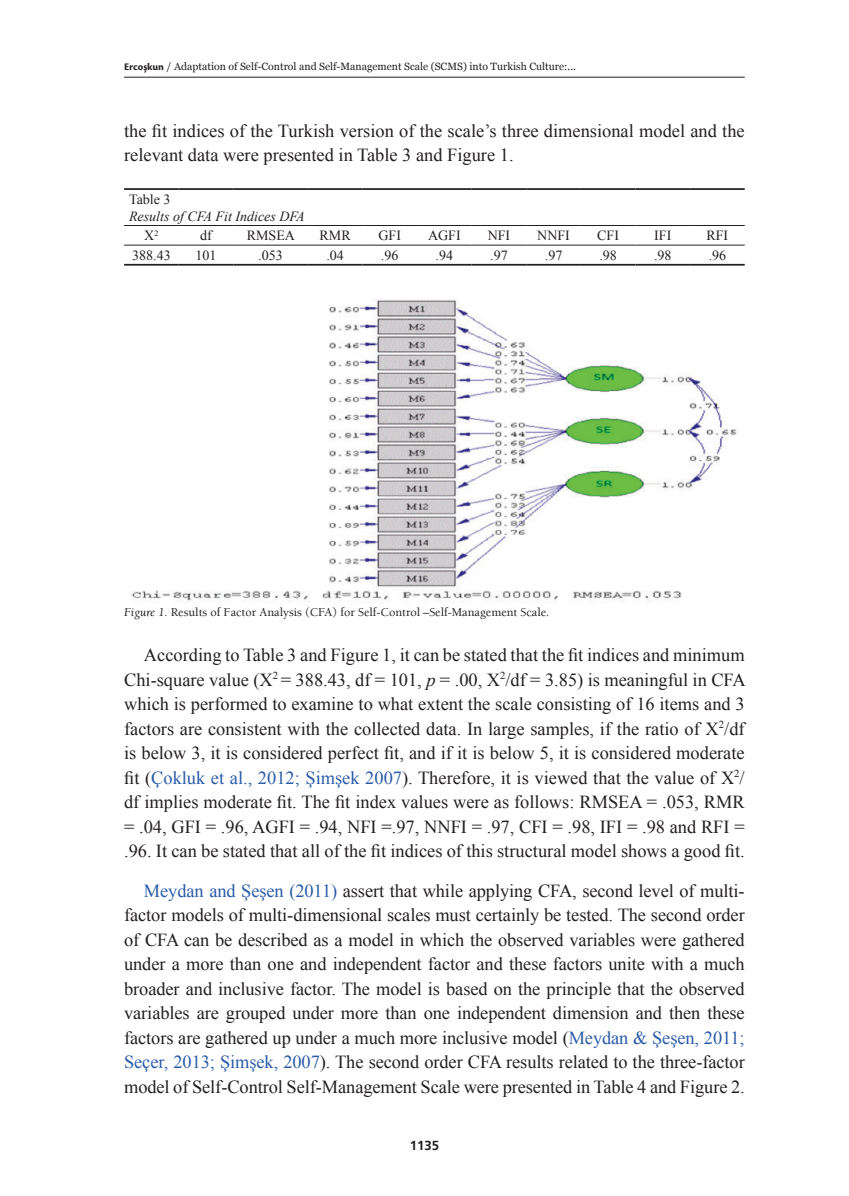
<style>
.page{position:relative;width:849px;height:1196px;background:#fff}
.page>*{position:absolute;margin:0;border:0;box-sizing:border-box;transform-origin:0 0}
.t1{font:18.38px/24.5px "Times New Roman";color:#231f20;text-align:justify}
.t2{font:14px "Times New Roman";color:#231f20}
.t3{font:italic 14px "Times New Roman";color:#231f20}
.t4{font:700 13.12px "Frutiger LT Std";color:#231f20}
.t5{font:500 12.25px "Berkeley Oldstyle";color:#231f20}
.t6{font:10.5px "Georgia";color:#231f20}
.s1{font-family:"Cronos Pro Bold Capt"}
.s2{font-weight:400;font-style:italic}
.s3{font-style:italic}
.s4{color:#295ba8}
</style>
<div class="page">
<hr style="left:124px;top:77px;width:620px;height:1px;background:#231f20">
<hr style="left:124px;top:188px;width:55px;height:2px;background:#231f20">
<hr style="left:179px;top:188px;width:54px;height:2px;background:#231f20">
<hr style="left:233px;top:188px;width:75px;height:2px;background:#231f20">
<hr style="left:308px;top:188px;width:54px;height:2px;background:#231f20">
<hr style="left:362px;top:188px;width:55px;height:2px;background:#231f20">
<hr style="left:417px;top:188px;width:54px;height:2px;background:#231f20">
<hr style="left:471px;top:188px;width:55px;height:2px;background:#231f20">
<hr style="left:526px;top:188px;width:54px;height:2px;background:#231f20">
<hr style="left:580px;top:188px;width:55px;height:2px;background:#231f20">
<hr style="left:635px;top:188px;width:55px;height:2px;background:#231f20">
<hr style="left:690px;top:188px;width:54px;height:2px;background:#231f20">
<hr style="left:124px;top:264px;width:55px;height:2px;background:#231f20">
<hr style="left:179px;top:264px;width:54px;height:2px;background:#231f20">
<hr style="left:233px;top:264px;width:75px;height:2px;background:#231f20">
<hr style="left:308px;top:264px;width:54px;height:2px;background:#231f20">
<hr style="left:362px;top:264px;width:55px;height:2px;background:#231f20">
<hr style="left:417px;top:264px;width:54px;height:2px;background:#231f20">
<hr style="left:471px;top:264px;width:55px;height:2px;background:#231f20">
<hr style="left:526px;top:264px;width:54px;height:2px;background:#231f20">
<hr style="left:580px;top:264px;width:55px;height:2px;background:#231f20">
<hr style="left:635px;top:264px;width:55px;height:2px;background:#231f20">
<hr style="left:690px;top:264px;width:54px;height:2px;background:#231f20">
<hr style="left:124px;top:225px;width:55px;height:1px;background:#231f20">
<hr style="left:179px;top:225px;width:54px;height:1px;background:#231f20">
<hr style="left:233px;top:225px;width:75px;height:1px;background:#231f20">
<hr style="left:308px;top:225px;width:54px;height:1px;background:#231f20">
<hr style="left:362px;top:225px;width:55px;height:1px;background:#231f20">
<hr style="left:417px;top:225px;width:54px;height:1px;background:#231f20">
<hr style="left:471px;top:225px;width:55px;height:1px;background:#231f20">
<hr style="left:526px;top:225px;width:54px;height:1px;background:#231f20">
<hr style="left:580px;top:225px;width:55px;height:1px;background:#231f20">
<hr style="left:635px;top:225px;width:55px;height:1px;background:#231f20">
<hr style="left:690px;top:225px;width:54px;height:1px;background:#231f20">
<hr style="left:124px;top:245px;width:55px;height:1px;background:#231f20">
<hr style="left:179px;top:245px;width:54px;height:1px;background:#231f20">
<hr style="left:233px;top:245px;width:75px;height:1px;background:#231f20">
<hr style="left:308px;top:245px;width:54px;height:1px;background:#231f20">
<hr style="left:362px;top:245px;width:55px;height:1px;background:#231f20">
<hr style="left:417px;top:245px;width:54px;height:1px;background:#231f20">
<hr style="left:471px;top:245px;width:55px;height:1px;background:#231f20">
<hr style="left:526px;top:245px;width:54px;height:1px;background:#231f20">
<hr style="left:580px;top:245px;width:55px;height:1px;background:#231f20">
<hr style="left:635px;top:245px;width:55px;height:1px;background:#231f20">
<hr style="left:690px;top:245px;width:54px;height:1px;background:#231f20">
<img style="left:131px;top:299px;width:606px;height:303px">
<p class="t6" style="left:124px;top:59px;width:453px"><span class="s1">Ercoşkun</span> / Adaptation of Self-Control and Self-Management Scale (SCMS) into Turkish Culture:...</p>
<p class="t1" style="left:124px;top:118px;width:622px">the fit indices of the Turkish version of the scale’s three dimensional model and the relevant data were presented in Table 3 and Figure 1.</p>
<p class="t2" style="left:129px;top:190px;width:43px">Table 3</p>
<p class="t3" style="left:129px;top:206px;width:177px">Results of CFA Fit Indices DFA</p>
<p class="t2" style="left:144px;top:226px;width:16px">X<sup>2</sup></p>
<p class="t2" style="left:200px;top:226px;width:13px">df</p>
<p class="t2" style="left:247px;top:226px;width:50px">RMSEA</p>
<p class="t2" style="left:319px;top:226px;width:33px">RMR</p>
<p class="t2" style="left:378px;top:226px;width:24px">GFI</p>
<p class="t2" style="left:428px;top:226px;width:34px">AGFI</p>
<p class="t2" style="left:487px;top:226px;width:24px">NFI</p>
<p class="t2" style="left:537px;top:226px;width:34px">NNFI</p>
<p class="t2" style="left:597px;top:226px;width:23px">CFI</p>
<p class="t2" style="left:654px;top:226px;width:19px">IFI</p>
<p class="t2" style="left:706px;top:226px;width:23px">RFI</p>
<p class="t2" style="left:132px;top:246px;width:40px">388.43</p>
<p class="t2" style="left:195px;top:246px;width:22px">101</p>
<p class="t2" style="left:258px;top:246px;width:26px">.053</p>
<p class="t2" style="left:326px;top:246px;width:19px">.04</p>
<p class="t2" style="left:381px;top:246px;width:19px">.96</p>
<p class="t2" style="left:435px;top:246px;width:19px">.94</p>
<p class="t2" style="left:490px;top:246px;width:19px">.97</p>
<p class="t2" style="left:544px;top:246px;width:19px">.97</p>
<p class="t2" style="left:599px;top:246px;width:19px">.98</p>
<p class="t2" style="left:653px;top:246px;width:19px">.98</p>
<p class="t2" style="left:708px;top:246px;width:19px">.96</p>
<p class="t5" style="left:124px;top:604px;width:426px"><span class="s2">Figure 1.</span> Results of Factor Analysis (CFA) for Self-Control –Self-Management Scale.</p>
<p class="t1" style="left:124px;top:642px;width:623px;text-indent:20px">According to Table 3 and Figure 1, it can be stated that the fit indices and minimum Chi-square value (X<sup>2</sup> = 388.43, df = 101, <span class="s3">p</span> = .00, X<sup>2</sup>/df = 3.85) is meaningful in CFA which is performed to examine to what extent the scale consisting of 16 items and 3 factors are consistent with the collected data. In large samples, if the ratio of X<sup>2</sup>/df is below 3, it is considered perfect fit, and if it is below 5, it is considered moderate fit (<span class="s4">Çokluk et al., 2012; Şimşek 2007</span>). Therefore, it is viewed that the value of X<sup>2</sup>/ df implies moderate fit. The fit index values were as follows: RMSEA = .053, RMR = .04, GFI = .96, AGFI = .94, NFI =.97, NNFI = .97, CFI = .98, IFI = .98 and RFI = .96. It can be stated that all of the fit indices of this structural model shows a good fit.</p>
<p class="t1" style="left:124px;top:877px;width:622px;text-indent:20px"><span class="s4">Meydan and Şeşen (2011)</span> assert that while applying CFA, second level of multi&shy;factor models of multi-dimensional scales must certainly be tested. The second order of CFA can be described as a model in which the observed variables were gathered under a more than one and independent factor and these factors unite with a much broader and inclusive factor. The model is based on the principle that the observed variables are grouped under more than one independent dimension and then these factors are gathered up under a much more inclusive model (<span class="s4">Meydan &amp; Şeşen, 2011; Seçer, 2013; Şimşek, 2007</span>). The second order CFA results related to the three-factor model of Self-Control Self-Management Scale were presented in Table 4 and Figure 2.</p>
<p class="t4" style="left:410px;top:1138px;width:31px">1135</p>
</div>
